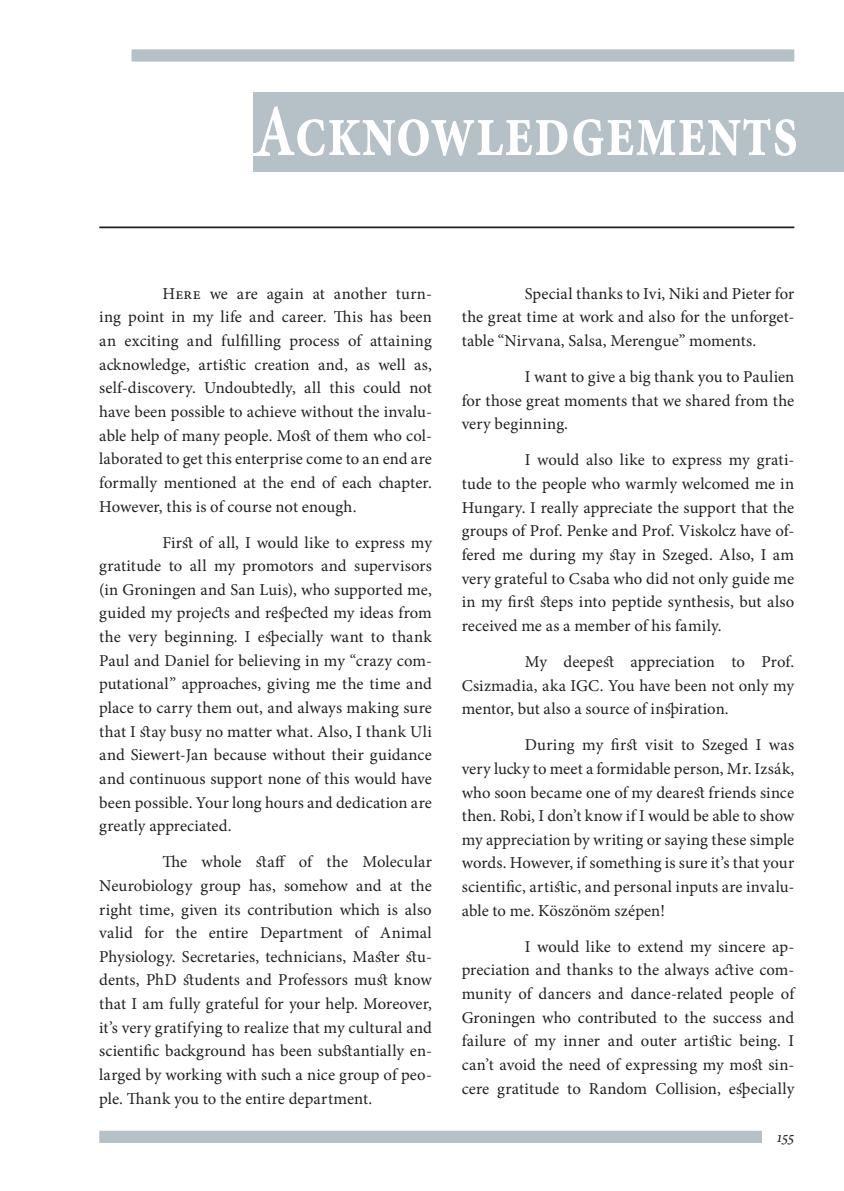
<style>
.page{position:relative;width:844px;height:1191px;background:#fff}
.page>*{position:absolute;margin:0;border:0;box-sizing:border-box;transform-origin:0 0}
.t1{font:700 73.5px "Minion Pro";color:#fff;scale:.78 1}
.Body_Text{font:16.62px/23.6px "Minion Pro";color:#231f20;text-align:justify}
.t2{font:italic 15.75px "Minion Pro";color:#231f20}
</style>
<div class="page">
<div style="left:99px;top:1130px;width:662px;height:13px;background:#b6c1c7"></div>
<div style="left:131px;top:49px;width:663px;height:13px;background:#b6c1c7"></div>
<div style="left:253px;top:92px;width:590px;height:79px;background:#b6c1c7"></div>
<hr style="left:99px;top:226px;width:695px;height:2px;background:#231f20">
<hr style="left:236px;top:153px;width:33px;height:3px;background:#fff">
<p class="t1" style="left:255px;top:80px;width:697px">Acknowledgements</p>
<p class="Body_Text" style="left:99px;top:282px;width:334px;text-indent:63px">Here we are again at another turn&shy;ing point in my life and career. This has been an exciting and fulfilling process of attaining acknowledge, artistic creation and, as well as, self-discovery. Undoubtedly, all this could not have been possible to achieve without the invalu&shy;able help of many people. Most of them who col&shy;laborated to get this enterprise come to an end are formally mentioned at the end of each chapter.<br>However, this is of course not enough.</p>
<p class="Body_Text" style="left:99px;top:530px;width:334px;text-indent:63px">First of all, I would like to express my gratitude to all my promotors and supervisors (in Groningen and San Luis), who supported me, guided my projects and respected my ideas from the very beginning. I especially want to thank Paul and Daniel for believing in my “crazy com&shy;putational” approaches, giving me the time and place to carry them out, and always making sure that I stay busy no matter what. Also, I thank Uli and Siewert-Jan because without their guidance and continuous support none of this would have been possible. Your long hours and dedication are greatly appreciated.</p>
<p class="Body_Text" style="left:99px;top:850px;width:334px;text-indent:63px">The whole staff of the Molecular Neurobiology group has, somehow and at the right time, given its contribution which is also valid for the entire Department of Animal Physiology. Secretaries, technicians, Master stu&shy;dents, PhD students and Professors must know that I am fully grateful for your help. Moreover, it’s very gratifying to realize that my cultural and scientific background has been substantially en&shy;larged by working with such a nice group of peo&shy;ple. Thank you to the entire department.</p>
<p class="Body_Text" style="left:461px;top:282px;width:334px;text-indent:63px">Special thanks to Ivi, Niki and Pieter for the great time at work and also for the unforget&shy;table “Nirvana, Salsa, Merengue” moments.</p>
<p class="Body_Text" style="left:461px;top:365px;width:334px;text-indent:63px">I want to give a big thank you to Paulien for those great moments that we shared from the very beginning.</p>
<p class="Body_Text" style="left:461px;top:448px;width:334px;text-indent:63px">I would also like to express my grati&shy;tude to the people who warmly welcomed me in Hungary. I really appreciate the support that the groups of Prof. Penke and Prof. Viskolcz have of&shy;fered me during my stay in Szeged. Also, I am very grateful to Csaba who did not only guide me in my first steps into peptide synthesis, but also received me as a member of his family.</p>
<p class="Body_Text" style="left:461px;top:650px;width:334px;text-indent:63px">My deepest appreciation to Prof.<br>Csizmadia, aka IGC. You have been not only my mentor, but also a source of inspiration.</p>
<p class="Body_Text" style="left:461px;top:733px;width:334px;text-indent:63px">During my first visit to Szeged I was very lucky to meet a formidable person, Mr. Izsák, who soon became one of my dearest friends since then. Robi, I don’t know if I would be able to show my appreciation by writing or saying these simple words. However, if something is sure it’s that your scientific, artistic, and personal inputs are invalu&shy;able to me. Köszönöm szépen!</p>
<p class="Body_Text" style="left:461px;top:934px;width:334px;text-indent:63px">I would like to extend my sincere ap&shy;preciation and thanks to the always active com&shy;munity of dancers and dance-related people of Groningen who contributed to the success and failure of my inner and outer artistic being. I can’t avoid the need of expressing my most sin&shy;cere gratitude to Random Collision, especially</p>
<p class="t2" style="left:776px;top:1126px;width:19px">155</p>
</div>
